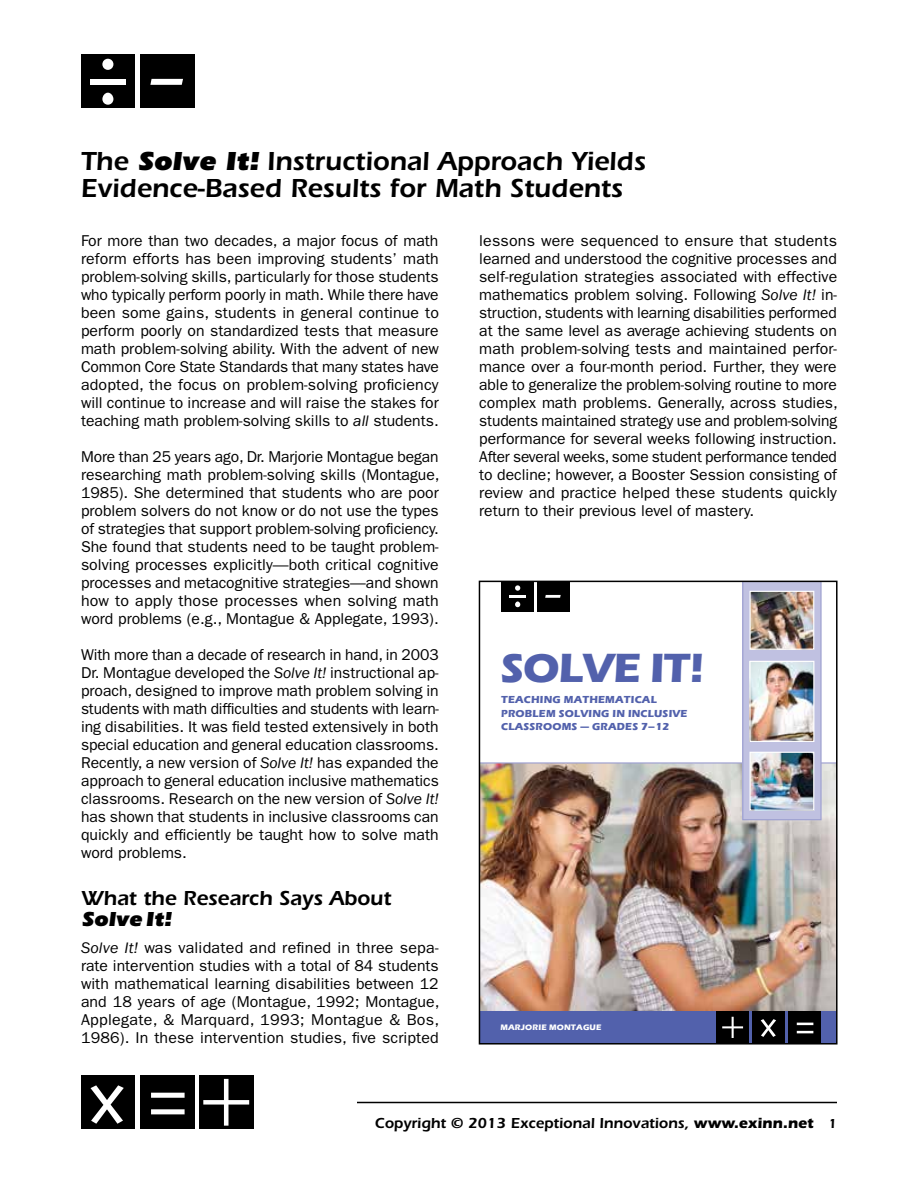
<style>
.page{position:relative;width:918px;height:1188px;background:#fff}
.page>*{position:absolute;margin:0;border:0;box-sizing:border-box;transform-origin:0 0}
.t1{font:700 42px "Eras ITC";letter-spacing:-.02em;color:#5261ac}
.Heading_1{font:600 27px/27px "ITC Eras Std";color:#000}
.Heading_2{font:600 21px/21px "ITC Eras Std";color:#000}
.t2{font:15.75px/18px "ITC Franklin Gothic Std";color:#000;text-align:justify}
.t3{font:600 15px "ITC Eras Std";color:#000}
.t4{font:700 10.5px/13.5px "Eras ITC";letter-spacing:.02em;color:#5261ac}
.t5{font:700 8.1px "Eras ITC";letter-spacing:.02em;color:#fff}
.s1{font-weight:900}
.s2{font-style:italic}
.s3{font-weight:700}
.s4{font-size:13.5px}
</style>
<div class="page">
<div style="left:81px;top:1076px;width:54px;height:54px;background:#000"></div>
<svg style="left:91px;top:1085px;width:33px;height:39px"></svg>
<div style="left:140px;top:1076px;width:54px;height:54px;background:#000"></div>
<svg style="left:151px;top:1093px;width:34px;height:21px"></svg>
<hr style="left:357px;top:1102px;width:480px;height:1px;background:#000">
<div style="left:199px;top:1076px;width:55px;height:54px;background:#000"></div>
<svg style="left:203px;top:1079px;width:46px;height:47px"></svg>
<div style="left:81px;top:54px;width:54px;height:54px;background:#000"></div>
<svg style="left:102px;top:59px;width:11px;height:46px"></svg>
<div style="left:90px;top:80px;width:36px;height:5px;background:#fff"></div>
<div style="left:140px;top:54px;width:54px;height:54px;background:#000"></div>
<svg style="left:150px;top:79px;width:33px;height:6px"></svg>
<img style="left:482px;top:764px;width:353px;height:247px">
<hr style="left:479px;top:762px;width:358px;height:2px;background:#9da0d0">
<svg style="left:742px;top:584px;width:80px;height:236px;background:#bfc0e0"></svg>
<img style="left:752px;top:593px;width:60px;height:55px">
<div style="left:750px;top:591px;width:64px;height:59px;border:1px solid #fff"></div>
<img style="left:751px;top:663px;width:61px;height:77px">
<div style="left:749px;top:661px;width:65px;height:81px;border:1px solid #fff"></div>
<img style="left:752px;top:754px;width:60px;height:55px">
<div style="left:750px;top:752px;width:64px;height:59px;border:1px solid #fff"></div>
<div style="left:479px;top:1011px;width:358px;height:33px;background:#5261ac"></div>
<div style="left:502px;top:581px;width:32px;height:31px;background:#000"></div>
<svg style="left:515px;top:585px;width:5px;height:22px"></svg>
<hr style="left:509px;top:595px;width:17px;height:3px;background:#fff">
<div style="left:537px;top:581px;width:32px;height:31px;background:#000"></div>
<svg style="left:545px;top:595px;width:16px;height:3px"></svg>
<div style="left:753px;top:1011px;width:32px;height:33px;background:#000"></div>
<svg style="left:761px;top:1019px;width:15px;height:18px"></svg>
<div style="left:789px;top:1011px;width:32px;height:33px;background:#000"></div>
<svg style="left:797px;top:1031px;width:16px;height:2px"></svg>
<svg style="left:797px;top:1023px;width:16px;height:2px"></svg>
<div style="left:717px;top:1011px;width:32px;height:33px;background:#000"></div>
<svg style="left:722px;top:1017px;width:21px;height:21px"></svg>
<div style="left:479px;top:581px;width:359px;height:464px;border:2px solid #000"></div>
<p class="Heading_1" style="left:81px;top:147px;width:566px">The <span class="s1">Solve It!</span> Instructional Approach Yields<br>Evidence-Based Results for Math Students</p>
<p class="t2" style="left:81px;top:232px;width:359px">For more than two decades, a major focus of math reform efforts has been improving students’ math problem-solving skills, particularly for those students who typically perform poorly in math. While there have been some gains, students in general continue to perform poorly on standardized tests that measure math problem-solving ability. With the advent of new Common Core State Standards that many states have adopted, the focus on problem-solving proficiency will continue to increase and will raise the stakes for teaching math problem-solving skills to <span class="s2">all</span> students.</p>
<p class="t2" style="left:81px;top:448px;width:360px">More than 25 years ago, Dr. Marjorie Montague began researching math problem-solving skills (Montague, 1985). She determined that students who are poor problem solvers do not know or do not use the types of strategies that support problem-solving proficiency.<br>She found that students need to be taught problem&shy;solving processes explicitly—both critical cognitive processes and metacognitive strategies—and shown how to apply those processes when solving math word problems (e.g., Montague &amp; Applegate, 1993).</p>
<p class="t2" style="left:81px;top:646px;width:359px">With more than a decade of research in hand, in 2003<br>Dr. Montague developed the <span class="s2">Solve It!</span> instructional ap&shy;proach, designed to improve math problem solving in students with math difficulties and students with learn&shy;ing disabilities. It was field tested extensively in both special education and general education classrooms.<br>Recently, a new version of <span class="s2">Solve It!</span> has expanded the approach to general education inclusive mathematics classrooms. Research on the new version of <span class="s2">Solve It! </span>has shown that students in inclusive classrooms can quickly and efficiently be taught how to solve math word problems.</p>
<p class="Heading_2" style="left:81px;top:888px;width:312px">What the Research Says About<br><span class="s1">Solve It!</span></p>
<p class="t2" style="left:81px;top:938px;width:360px"><span class="s2">Solve It!</span> was validated and refined in three sepa&shy;rate intervention studies with a total of 84 students with mathematical learning disabilities between 12 and 18 years of age (Montague, 1992; Montague, Applegate, &amp; Marquard, 1993; Montague &amp; Bos, 1986). In these intervention studies, five scripted</p>
<p class="t2" style="left:479px;top:232px;width:360px">lessons were sequenced to ensure that students learned and understood the cognitive processes and self-regulation strategies associated with effective mathematics problem solving. Following <span class="s2">Solve It!</span> in&shy;struction, students with learning disabilities performed at the same level as average achieving students on math problem-solving tests and maintained perfor&shy;mance over a four-month period. Further, they were able to generalize the problem-solving routine to more complex math problems. Generally, across studies, students maintained strategy use and problem-solving performance for several weeks following instruction.<br>After several weeks, some student performance tended to decline; however, a Booster Session consisting of review and practice helped these students quickly return to their previous level of mastery.</p>
<p class="t1" style="left:501px;top:644px;width:205px">SOLVE IT!</p>
<p class="t4" style="left:501px;top:693px;width:188px">TEACHING MATHEMATICAL<br>PROBLEM SOLVING IN INCLUSIVE<br>CLASSROOMS — GRADES 7–12</p>
<p class="t5" style="left:500px;top:1023px;width:103px">MARJORIE MONTAGUE</p>
<p class="t3" style="left:375px;top:1114px;width:464px">Copyright © 2013 Exceptional Innovations, <span class="s3">www.exinn.net</span> <span class="s4">1</span></p>
</div>
